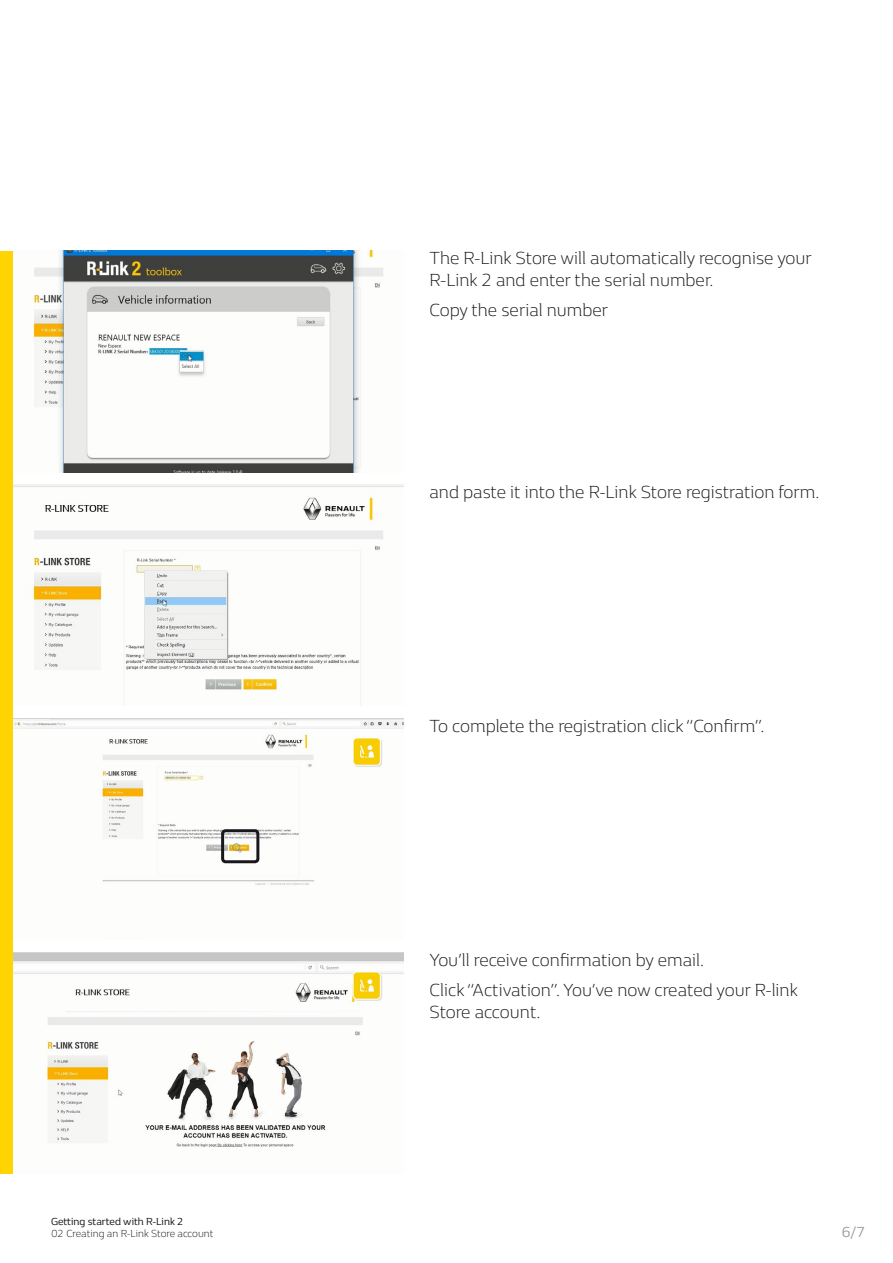
<style>
.page{position:relative;width:893px;height:1263px;background:#fff}
.page>*{position:absolute;margin:0;border:0;box-sizing:border-box;transform-origin:0 0}
.t1{font:300 18px/21.8px "Renault Life";color:#1a171c}
.t2{font:15px "Renault Life";color:#9c9e9f}
.t3{font:300 10.5px "Renault Life";color:#1a171c}
.t4{font:10.5px "Renault Life";color:#1a171c}
</style>
<div class="page">
<img style="left:33px;top:251px;width:350px;height:221px">
<img style="left:13px;top:485px;width:391px;height:221px">
<img style="left:13px;top:719px;width:391px;height:166px">
<img style="left:13px;top:953px;width:391px;height:194px">
<div style="left:221px;top:829px;width:38px;height:34px;border:3px solid #1a171c;border-radius:3px"></div>
<div style="left:0;top:251px;width:13px;height:923px;background:#ffd400"></div>
<p class="t4" style="left:51px;top:1214px;width:134px">Getting started with R-Link 2</p>
<p class="t3" style="left:51px;top:1227px;width:164px">02 Creating an R-Link Store account</p>
<p class="t1" style="left:429px;top:247px;width:384px">The R-Link Store will automatically recognise your<br>R-Link 2 and enter the serial number.</p>
<p class="t1" style="left:429px;top:299px;width:180px">Copy the serial number</p>
<p class="t1" style="left:429px;top:480px;width:391px">and paste it into the R-Link Store registration form.</p>
<p class="t1" style="left:429px;top:714px;width:336px">To complete the registration click “Confirm”.</p>
<p class="t1" style="left:429px;top:944px;width:370px;line-height:30.3px">You’ll receive confirmation by email.<br>Click “Activation”. You’ve now created your R-link</p>
<p class="t1" style="left:429px;top:1000px;width:112px">Store account.</p>
<p class="t2" style="left:842px;top:1222px;width:25px">6/7</p>
</div>
